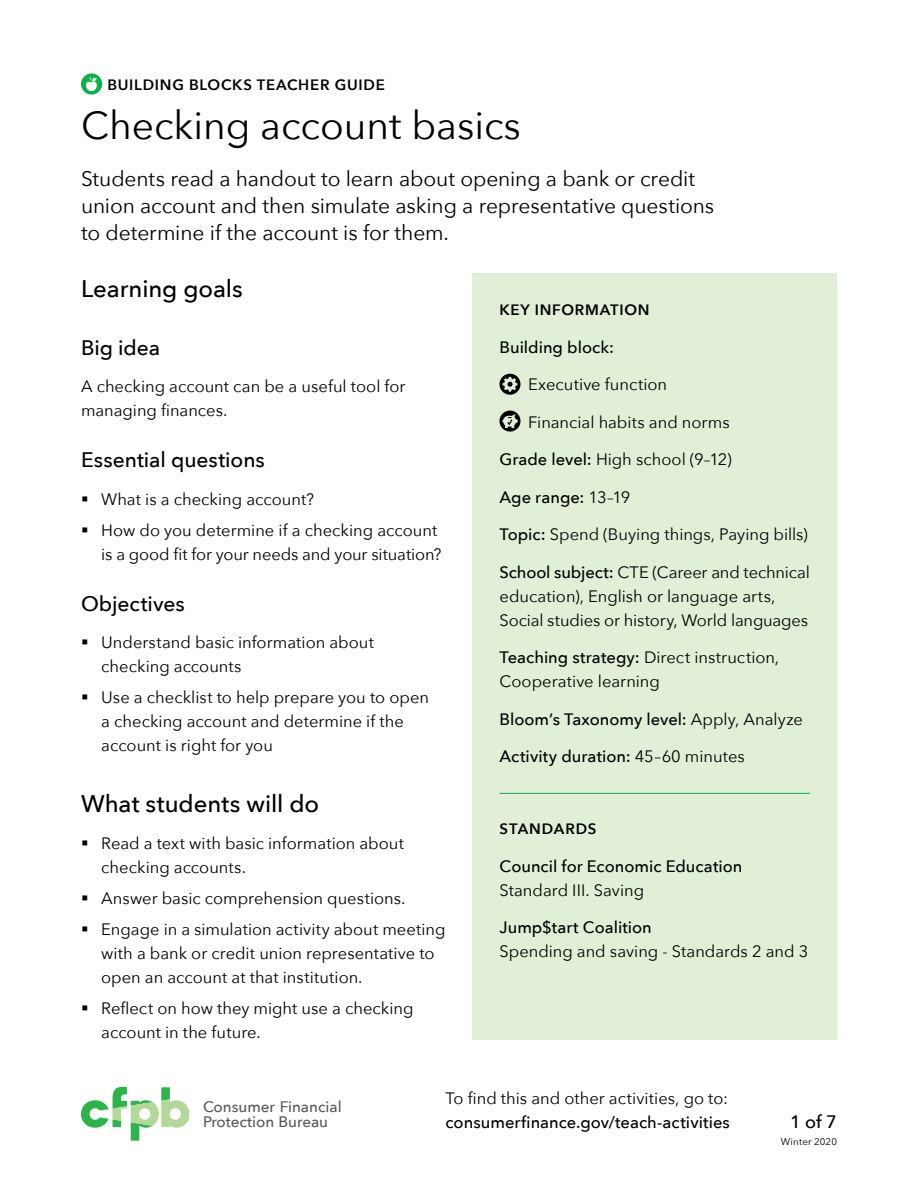
<style>
.page{position:relative;width:918px;height:1188px;background:#fff}
.page>*{position:absolute;margin:0;border:0;box-sizing:border-box;transform-origin:0 0}
.t1{font:39px "Avenir Next";color:#000}
.t2{font:500 24px "Avenir Next";letter-spacing:-.005em;color:#000}
.t3{font:21px/27px "Avenir Next";letter-spacing:-.005em;color:#000}
.t4{font:500 21px "Avenir Next";letter-spacing:-.005em;color:#000}
.t5{font:500 18px "Avenir Next";color:#000}
.t6{font:16.5px/24px "Avenir Next";color:#000}
.t7{font:500 16.5px "Avenir Next";color:#000}
.t8{font:500 15.3px/15.5px "Avenir Next";color:#58595b}
.t9{font:600 15px "Avenir Next";letter-spacing:.05em;color:#000}
.t10{font:9.75px "Avenir Next";letter-spacing:.02em;color:#000}
.s1{font-weight:500}
.s2{font-weight:400}
</style>
<div class="page">
<svg style="left:81px;top:1087px;width:108px;height:54px"></svg>
<svg style="left:81px;top:73px;width:21px;height:22px"></svg>
<svg style="left:85px;top:76px;width:13px;height:15px"></svg>
<div style="left:472px;top:273px;width:365px;height:767px;background:#e0efd6"></div>
<hr style="left:500px;top:793px;width:310px;height:1px;background:#0db14b">
<svg style="left:500px;top:374px;width:20px;height:21px"></svg>
<div style="left:500px;top:411px;width:20px;height:21px;background:#000;border-radius:50%"></div>
<svg style="left:502px;top:414px;width:16px;height:14px"></svg>
<p class="t9" style="left:107px;top:72px;width:279px">BUILDING BLOCKS TEACHER GUIDE</p>
<h1 class="t1" style="left:81px;top:92px;width:441px">Checking account basics</h1>
<p class="t3" style="left:81px;top:164px;width:635px">Students read a handout to learn about opening a bank or credit union account and then simulate asking a representative questions to determine if the account is for them.</p>
<h2 class="t2" style="left:81px;top:268px;width:163px">Learning goals</h2>
<p class="t4" style="left:81px;top:330px;width:81px">Big idea</p>
<p class="t6" style="left:81px;top:374px;width:326px">A checking account can be a useful tool for managing finances.</p>
<p class="t4" style="left:81px;top:442px;width:185px">Essential questions</p>
<p class="t6" style="left:81px;top:487px;width:235px">▪ What is a checking account?</p>
<p class="t6" style="left:81px;top:517px;width:362px;text-align:right">▪ How do you determine if a checking account is a good fit for your needs and your situation?</p>
<p class="t4" style="left:81px;top:586px;width:105px">Objectives</p>
<p class="t6" style="left:101px;top:630px;width:274px;text-indent:-20px">▪ Understand basic information about checking accounts</p>
<p class="t6" style="left:101px;top:685px;width:329px;text-indent:-20px">▪ Use a checklist to help prepare you to open a checking account and determine if the account is right for you</p>
<h2 class="t2" style="left:81px;top:783px;width:240px">What students will do</h2>
<p class="t6" style="left:101px;top:831px;width:304px;text-indent:-20px">▪ Read a text with basic information about checking accounts.</p>
<p class="t6" style="left:81px;top:886px;width:326px">▪ Answer basic comprehension questions.</p>
<p class="t6" style="left:101px;top:916px;width:346px;text-indent:-20px">▪ Engage in a simulation activity about meeting with a bank or credit union representative to open an account at that institution.</p>
<p class="t6" style="left:101px;top:995px;width:314px;text-indent:-20px">▪ Reflect on how they might use a checking account in the future.</p>
<p class="t9" style="left:500px;top:297px;width:152px">KEY INFORMATION</p>
<p class="t7" style="left:500px;top:333px;width:116px">Building block:</p>
<p class="t6" style="left:528px;top:372px;width:141px">Executive function</p>
<p class="t6" style="left:528px;top:409px;width:203px">Financial habits and norms</p>
<p class="t6" style="left:500px;top:447px;width:234px"><span class="s1">Grade level:</span> High school (9–12)</p>
<p class="t7" style="left:500px;top:483px;width:133px">Age range: <span class="s2">13–19</span></p>
<p class="t6" style="left:500px;top:522px;width:310px"><span class="s1">Topic:</span> Spend (Buying things, Paying bills)</p>
<p class="t6" style="left:500px;top:559px;width:312px"><span class="s1">School subject:</span> CTE (Career and technical education), English or language arts,<br>Social studies or history, World languages</p>
<p class="t6" style="left:500px;top:645px;width:281px"><span class="s1">Teaching strategy:</span> Direct instruction,<br>Cooperative learning</p>
<p class="t7" style="left:500px;top:705px;width:305px">Bloom’s Taxonomy level: <span class="s2">Apply, Analyze</span></p>
<p class="t7" style="left:500px;top:743px;width:247px">Activity duration: <span class="s2">45–60 minutes</span></p>
<p class="t9" style="left:500px;top:816px;width:99px">STANDARDS</p>
<p class="t7" style="left:500px;top:852px;width:244px">Council for Economic Education</p>
<p class="t6" style="left:500px;top:877px;width:146px">Standard III. Saving</p>
<p class="t7" style="left:500px;top:913px;width:154px">Jump$tart Coalition</p>
<p class="t6" style="left:500px;top:939px;width:310px">Spending and saving - Standards 2 and 3</p>
<p class="t8" style="left:203px;top:1098px;width:140px">Consumer Financial<br>Protection Bureau</p>
<p class="t6" style="left:446px;top:1085px;width:284px">To find this and other activities, go to:</p>
<p class="t7" style="left:446px;top:1108px;width:286px">consumerfinance.gov/teach-activities</p>
<p class="t5" style="left:790px;top:1106px;width:48px">1 of 7</p>
<p class="t10" style="left:781px;top:1133px;width:58px">Winter 2020</p>
</div>
